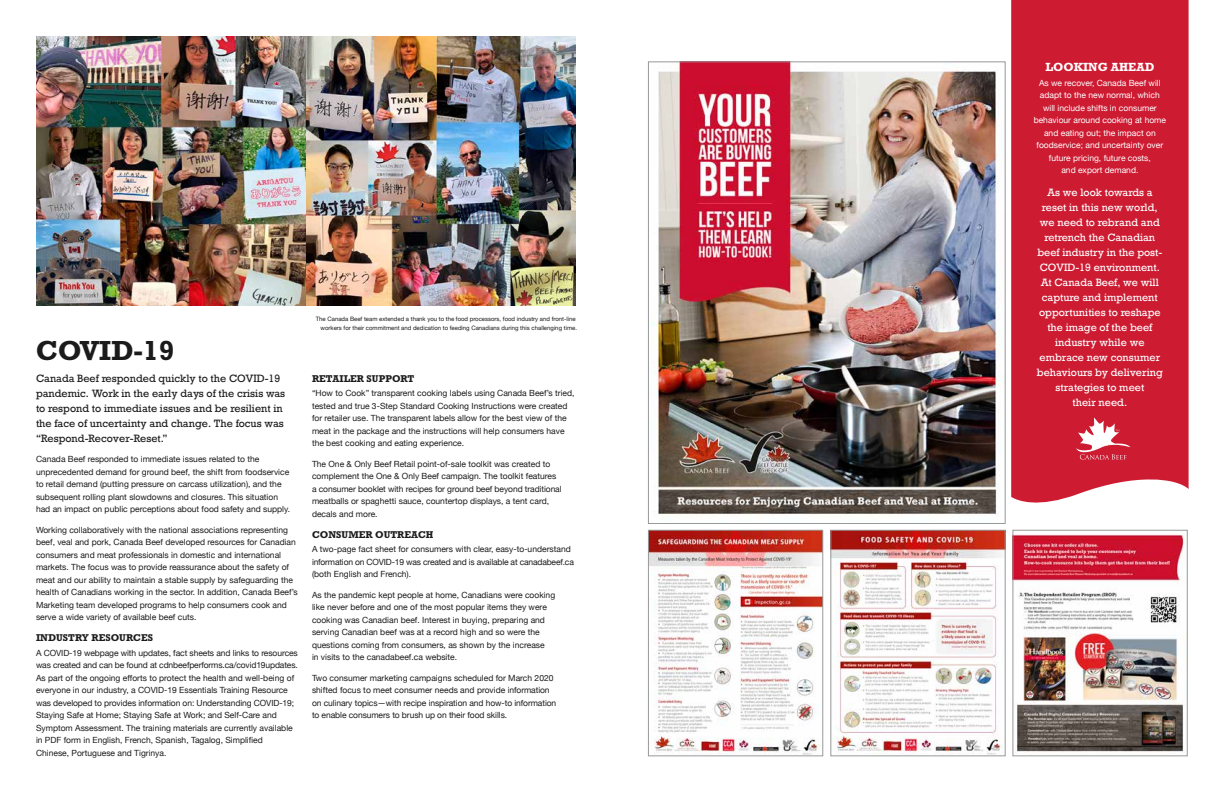
<style>
.page{position:relative;width:1224px;height:792px;background:#fff}
.page>*{position:absolute;margin:0;border:0;box-sizing:border-box;transform-origin:0 0}
.t1{font:700 28px "Rockwell";color:#1c1b1b}
.t2{font:700 12px "Rockwell";color:#fff}
.t3{font:10px/15px "Rockwell";color:#fff;text-align:center}
.t4{font:10px/15px "Rockwell";color:#1c1b1b}
.t5{font:700 10px "Rockwell";color:#1c1b1b}
.t6{font:8.5px/12.5px "Helvetica Neue";color:#1c1b1b}
.t7{font:8.5px/12.5px "Helvetica Neue";color:#fff;text-align:center}
.t8{font:6px/9px "Helvetica Neue";color:#1c1b1b;text-align:right}
</style>
<div class="page">
<img style="left:650px;top:532px;width:171px;height:222px">
<div style="left:648px;top:530px;width:175px;height:226px;border:1px solid #979899"></div>
<img style="left:833px;top:532px;width:170px;height:222px">
<div style="left:831px;top:530px;width:174px;height:226px;border:1px solid #979899"></div>
<img style="left:36px;top:36px;width:540px;height:270px">
<img style="left:1015px;top:534px;width:170px;height:218px">
<div style="left:1013px;top:530px;width:174px;height:226px;border:1px solid #979899"></div>
<img style="left:650px;top:64px;width:353px;height:452px">
<div style="left:1011px;top:0;width:178px;height:503px;background:#cd1b32"></div>
<svg style="left:1076px;top:417px;width:54px;height:43px"></svg>
<h1 class="t1" style="left:36px;top:334px;width:140px">COVID-19</h1>
<p class="t4" style="left:36px;top:371px;width:251px">Canada Beef responded quickly to the COVID-19 pandemic. Work in the early days of the crisis was to respond to immediate issues and be resilient in the face of uncertainty and change. The focus was “Respond-Recover-Reset.”</p>
<p class="t6" style="left:36px;top:453px;width:256px">Canada Beef responded to immediate issues related to the unprecedented demand for ground beef, the shift from foodservice to retail demand (putting pressure on carcass utilization), and the subsequent rolling plant slowdowns and closures. This situation had an impact on public perceptions about food safety and supply.</p>
<p class="t6" style="left:36px;top:523px;width:263px">Working collaboratively with the national associations representing beef, veal and pork, Canada Beef developed resources for Canadian consumers and meat professionals in domestic and international markets. The focus was to provide reassurance about the safety of meat and our ability to maintain a stable supply by safeguarding the health of Canadians working in the sector. In addition, Canada Beef’s Marketing team developed programs to help consumers cook and serve a wide variety of available beef cuts.</p>
<p class="t5" style="left:36px;top:632px;width:119px">INDUSTRY RESOURCES</p>
<p class="t6" style="left:36px;top:646px;width:263px">A COVID-19 webpage with updates, fact sheets and links to resources was created and can be found at cdnbeefperforms.ca/covid19updates.<br>As part of the ongoing efforts to protect the health and well-being of everyone in our industry, a COVID-19 Essentials Training Resource was developed to provides information on: Understanding COVID-19; Staying Safe at Home; Staying Safe at Work; and Self-Care and Symptom Assessment. The training materials are currently available in PDF form in English, French, Spanish, Tagalog, Simplified Chinese, Portuguese and Tigrinya.</p>
<p class="t8" style="left:316px;top:315px;width:263px">The Canada Beef team extended a thank you to the food processors, food industry and front-line workers for their commitment and dedication to feeding Canadians during this challenging time.</p>
<p class="t5" style="left:312px;top:372px;width:104px">RETAILER SUPPORT</p>
<p class="t6" style="left:312px;top:387px;width:264px">“How to Cook” transparent cooking labels using Canada Beef’s tried, tested and true 3-Step Standard Cooking Instructions were created for retailer use. The transparent labels allow for the best view of the meat in the package and the instructions will help consumers have the best cooking and eating experience.</p>
<p class="t6" style="left:312px;top:457px;width:251px">The One &amp; Only Beef Retail point-of-sale toolkit was created to complement the One &amp; Only Beef campaign. The toolkit features a consumer booklet with recipes for ground beef beyond traditional meatballs or spaghetti sauce, countertop displays, a tent card, decals and more.</p>
<p class="t5" style="left:312px;top:528px;width:123px">CONSUMER OUTREACH</p>
<p class="t6" style="left:312px;top:543px;width:263px">A two-page fact sheet for consumers with clear, easy-to-understand information on COVID-19 was created and is available at canadabeef.ca (both English and French).</p>
<p class="t6" style="left:312px;top:588px;width:245px">As the pandemic kept people at home, Canadians were cooking like never before and one of the most popular items they were cooking was Canadian beef. Interest in buying, preparing and serving Canadian beef was at a record high and so were the questions coming from consumers, as shown by the increase<br>in visits to the canadabeef.ca website.</p>
<p class="t6" style="left:312px;top:671px;width:246px">Two consumer marketing campaigns scheduled for March 2020 shifted focus to meet consumer needs and provide information on culinary topics—with recipe inspiration and how-to information to enable consumers to brush up on their food skills.</p>
<h2 class="t2" style="left:1045px;top:60px;width:110px">LOOKING AHEAD</h2>
<p class="t7" style="left:1034px;top:76px;width:134px">As we recover, Canada Beef will adapt to the new normal, which will include shifts in consumer behaviour around cooking at home and eating out; the impact on foodservice; and uncertainty over future pricing, future costs,<br>and export demand.</p>
<p class="t3" style="left:1037px;top:185px;width:127px">As we look towards a reset in this new world, we need to rebrand and retrench the Canadian beef industry in the post-<br>COVID-19 environment.<br>At Canada Beef, we will capture and implement opportunities to reshape the image of the beef industry while we embrace new consumer behaviours by delivering strategies to meet<br>their need.</p>
</div>
